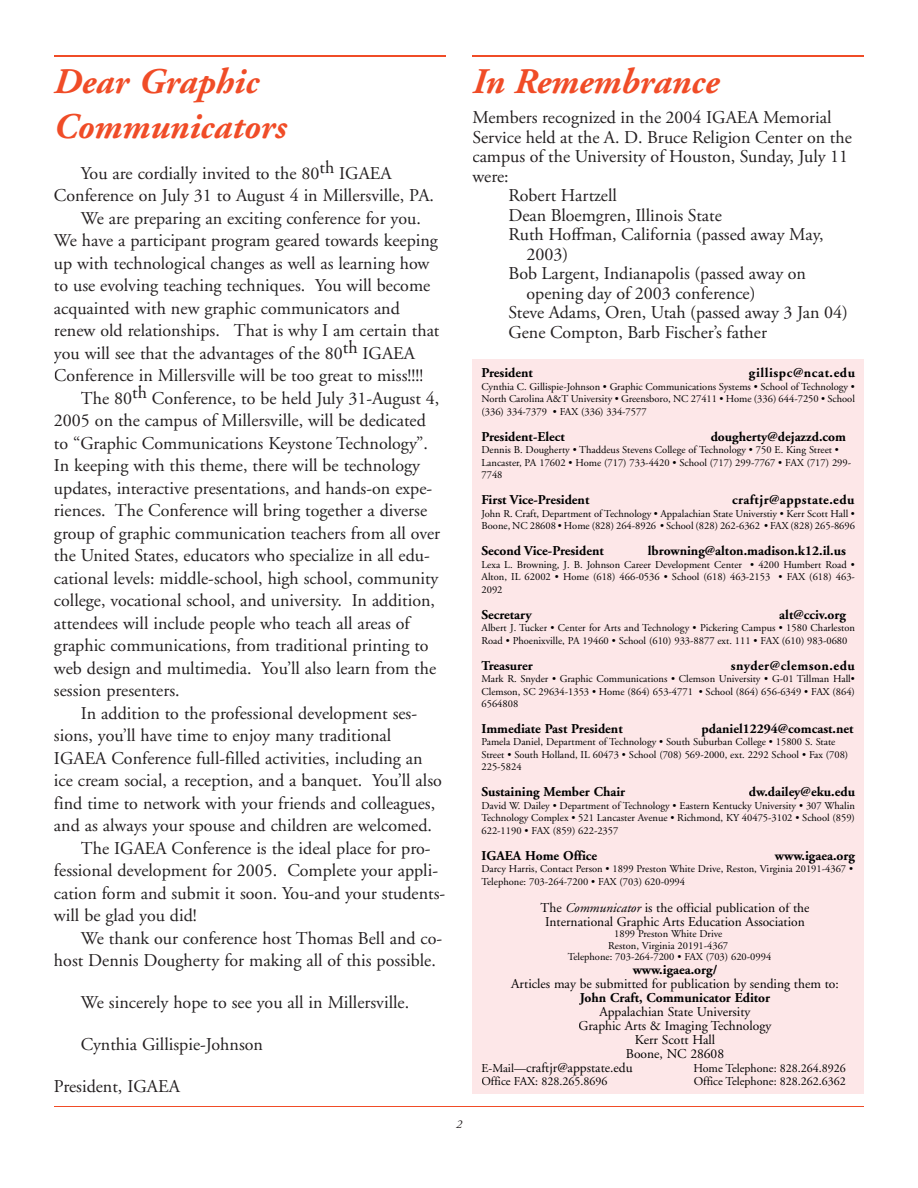
<style>
.page{position:relative;width:918px;height:1188px;background:#fff}
.page>*{position:absolute;margin:0;border:0;box-sizing:border-box;transform-origin:0 0}
.t1{font:italic 700 36px/45px "Adobe Garamond";color:#f04c27}
.t2{font:18px "Adobe Garamond";color:#231f20}
.t3{font:18px "Adobe Garamond Pro";color:#231f20}
.t4{font:700 13.5px "Adobe Garamond";color:#000}
.t5{font:13.5px/14.1px "Adobe Garamond";color:#000;text-align:center}
.t6{font:700 13.5px "Adobe Garamond";letter-spacing:.04em;color:#000}
.t7{font:700 13.5px "Adobe Garamond";letter-spacing:.035em;color:#000}
.t8{font:12px "Adobe Garamond";color:#000}
.t9{font:italic 12px "Adobe Garamond";color:#231f20}
.t10{font:10.5px/12.5px "Adobe Garamond";color:#000}
.s1{font-style:italic}
.s2{font-size:12px}
</style>
<div class="page">
<hr style="left:54px;top:1107px;width:810px;height:1px;background:#f04c27">
<hr style="left:54px;top:56px;width:392px;height:1px;background:#f04c27">
<hr style="left:473px;top:56px;width:391px;height:1px;background:#f04c27">
<div style="left:472px;top:359px;width:392px;height:735px;background:#fde7e8"></div>
<h1 class="t1" style="left:54px;top:60px;width:234px">Dear Graphic<br>Communicators</h1>
<p class="t2" style="left:81px;top:164px;width:312px">You are cordially invited to the 80th IGAEA</p>
<p class="t2" style="left:54px;top:186px;width:382px">Conference on July 31 to August 4 in Millersville, PA.</p>
<p class="t2" style="left:81px;top:209px;width:341px">We are preparing an exciting conference for you.</p>
<p class="t2" style="left:54px;top:231px;width:385px">We have a participant program geared towards keeping</p>
<p class="t2" style="left:54px;top:254px;width:377px">up with technological changes as well as learning how</p>
<p class="t2" style="left:54px;top:276px;width:378px">to use evolving teaching techniques. You will become</p>
<p class="t2" style="left:54px;top:299px;width:347px">acquainted with new graphic communicators and</p>
<p class="t2" style="left:54px;top:321px;width:387px">renew old relationships. That is why I am certain that</p>
<p class="t2" style="left:54px;top:344px;width:363px">you will see that the advantages of the 80th IGAEA</p>
<p class="t2" style="left:54px;top:366px;width:371px">Conference in Millersville will be too great to miss!!!!</p>
<p class="t2" style="left:81px;top:389px;width:360px">The 80th Conference, to be held July 31-August 4,</p>
<p class="t2" style="left:54px;top:411px;width:373px">2005 on the campus of Millersville, will be dedicated</p>
<p class="t2" style="left:54px;top:434px;width:375px">to “Graphic Communications Keystone Technology”.</p>
<p class="t2" style="left:54px;top:456px;width:368px">In keeping with this theme, there will be technology</p>
<p class="t2" style="left:54px;top:479px;width:380px">updates, interactive presentations, and hands-on expe-</p>
<p class="t2" style="left:54px;top:501px;width:375px">riences. The Conference will bring together a diverse</p>
<p class="t2" style="left:54px;top:524px;width:388px">group of graphic communication teachers from all over</p>
<p class="t2" style="left:54px;top:546px;width:377px">the United States, educators who specialize in all edu-</p>
<p class="t2" style="left:54px;top:569px;width:386px">cational levels: middle-school, high school, community</p>
<p class="t2" style="left:54px;top:591px;width:383px">college, vocational school, and university. In addition,</p>
<p class="t2" style="left:54px;top:614px;width:357px">attendees will include people who teach all areas of</p>
<p class="t2" style="left:54px;top:636px;width:376px">graphic communications, from traditional printing to</p>
<p class="t2" style="left:54px;top:659px;width:384px">web design and multimedia. You’ll also learn from the</p>
<p class="t2" style="left:54px;top:681px;width:127px">session presenters.</p>
<p class="t2" style="left:81px;top:704px;width:338px">In addition to the professional development ses-</p>
<p class="t2" style="left:54px;top:726px;width:339px">sions, you’ll have time to enjoy many traditional</p>
<p class="t2" style="left:54px;top:749px;width:370px">IGAEA Conference full-filled activities, including an</p>
<p class="t2" style="left:54px;top:771px;width:389px">ice cream social, a reception, and a banquet. You’ll also</p>
<p class="t2" style="left:54px;top:794px;width:383px">find time to network with your friends and colleagues,</p>
<p class="t2" style="left:54px;top:816px;width:380px">and as always your spouse and children are welcomed.</p>
<p class="t2" style="left:81px;top:839px;width:351px">The IGAEA Conference is the ideal place for pro-</p>
<p class="t2" style="left:54px;top:861px;width:386px">fessional development for 2005. Complete your appli-</p>
<p class="t2" style="left:54px;top:884px;width:393px">cation form and submit it soon. You-and your students-</p>
<p class="t2" style="left:54px;top:906px;width:144px">will be glad you did!</p>
<p class="t2" style="left:81px;top:929px;width:363px">We thank our conference host Thomas Bell and co-</p>
<p class="t2" style="left:54px;top:951px;width:383px">host Dennis Dougherty for making all of this possible.</p>
<p class="t2" style="left:81px;top:993px;width:330px">We sincerely hope to see you all in Millersville.</p>
<p class="t2" style="left:81px;top:1035px;width:184px">Cynthia Gillispie-Johnson</p>
<p class="t2" style="left:54px;top:1077px;width:127px">President, IGAEA</p>
<h1 class="t1" style="left:473px;top:60px;width:248px">In Remembrance</h1>
<p class="t3" style="left:473px;top:107px;width:360px">Members recognized in the 2004 IGAEA Memorial</p>
<p class="t3" style="left:473px;top:126px;width:381px">Service held at the A. D. Bruce Religion Center on the</p>
<p class="t3" style="left:473px;top:146px;width:377px">campus of the University of Houston, Sunday, July 11</p>
<p class="t3" style="left:473px;top:165px;width:38px">were:</p>
<p class="t3" style="left:509px;top:185px;width:110px">Robert Hartzell</p>
<p class="t3" style="left:509px;top:204px;width:215px">Dean Bloemgren, Illinois State</p>
<p class="t3" style="left:509px;top:224px;width:317px">Ruth Hoffman, California (passed away May,</p>
<p class="t3" style="left:527px;top:243px;width:43px">2003)</p>
<p class="t3" style="left:509px;top:263px;width:299px">Bob Largent, Indianapolis (passed away on</p>
<p class="t3" style="left:527px;top:282px;width:231px">opening day of 2003 conference)</p>
<p class="t3" style="left:509px;top:302px;width:341px">Steve Adams, Oren, Utah (passed away 3 Jan 04)</p>
<p class="t3" style="left:509px;top:321px;width:260px">Gene Compton, Barb Fischer’s father</p>
<p class="t4" style="left:482px;top:366px;width:53px">President</p>
<p class="t6" style="left:749px;top:366px;width:108px">gillispc@ncat.edu</p>
<p class="t10" style="left:482px;top:381px;width:375px;text-align:justify">Cynthia C. Gillispie-Johnson • Graphic Communications Systems • School of Technology • North Carolina A&amp;T University • Greensboro, NC 27411 • Home (336) 644-7250 • School (336) 334-7379 • FAX (336) 334-7577</p>
<p class="t4" style="left:482px;top:429px;width:85px">President-Elect</p>
<p class="t4" style="left:711px;top:429px;width:137px">dougherty@dejazzd.com</p>
<p class="t10" style="left:482px;top:444px;width:371px">Dennis B. Dougherty • Thaddeus Stevens College of Technology • 750 E. King Street •<br>Lancaster, PA 17602 • Home (717) 733-4420 • School (717) 299-7767 • FAX (717) 299-<br>7748</p>
<p class="t4" style="left:482px;top:493px;width:109px">First Vice-President</p>
<p class="t7" style="left:732px;top:493px;width:124px">craftjr@appstate.edu</p>
<p class="t10" style="left:482px;top:507px;width:375px">John R. Craft, Department of Technology • Appalachian State Universtiy • Kerr Scott Hall •<br>Boone, NC 28608 • Home (828) 264-8926 • School (828) 262-6362 • FAX (828) 265-8696</p>
<p class="t4" style="left:482px;top:544px;width:124px">Second Vice-President</p>
<p class="t4" style="left:648px;top:544px;width:200px">lbrowning@alton.madison.k12.il.us</p>
<p class="t10" style="left:482px;top:558px;width:375px;text-align:justify">Lexa L. Browning, J. B. Johnson Career Development Center • 4200 Humbert Road • Alton, IL 62002 • Home (618) 466-0536 • School (618) 463-2153 • FAX (618) 463- 2092</p>
<p class="t4" style="left:482px;top:607px;width:52px">Secretary</p>
<p class="t4" style="left:779px;top:607px;width:68px">alt@cciv.org</p>
<p class="t10" style="left:482px;top:622px;width:375px">Albert J. Tucker • Center for Arts and Technology • Pickering Campus • 1580 Charleston<br>Road • Phoenixville, PA 19460 • School (610) 933-8877 ext. 111 • FAX (610) 983-0680</p>
<p class="t4" style="left:482px;top:658px;width:53px">Treasurer</p>
<p class="t6" style="left:736px;top:658px;width:120px">nyder@clemson.edu</p>
<p class="t10" style="left:482px;top:673px;width:375px;text-align:justify">Mark R. Snyder • Graphic Communications • Clemson University • G-01 Tillman Hall• Clemson, SC 29634-1353 • Home (864) 653-4771 • School (864) 656-6349 • FAX (864)<br>6564808</p>
<p class="t4" style="left:482px;top:721px;width:143px">Immediate Past President</p>
<p class="t4" style="left:702px;top:721px;width:153px">pdaniel12294@comcast.net</p>
<p class="t10" style="left:482px;top:736px;width:368px">Pamela Daniel, De part ment of Tech nol o gy • South Suburban College • 15800 S. State<br>Street • South Holland, IL 60473 • School (708) 569-2000, ext. 2292 School • Fax (708)<br>225-5824</p>
<p class="t4" style="left:482px;top:785px;width:145px">Sustaining Member Chair</p>
<p class="t4" style="left:749px;top:785px;width:108px">dw.dailey@eku.edu</p>
<p class="t10" style="left:482px;top:800px;width:375px;text-align:justify">David W. Dailey • Department of Technology • Eastern Kentucky University • 307 Whalin Technology Complex • 521 Lancaster Avenue • Richmond, KY 40475-3102 • School (859)<br>622-1190 • FAX (859) 622-2357</p>
<p class="t4" style="left:482px;top:848px;width:117px">IGAEA Home Office</p>
<p class="t4" style="left:775px;top:848px;width:82px">www.igaea.org</p>
<p class="t10" style="left:482px;top:863px;width:373px">Darcy Harris, Contact Person • 1899 Preston White Drive, Reston, Virginia 20191-4367 •<br>Telephone: 703-264-7200 • FAX (703) 620-0994</p>
<p class="t5" style="left:541px;top:901px;width:270px">The <span class="s1">Communicator</span> is the official publication of the<br>International Graphic Arts Education Association</p>
<p class="t10" style="left:568px;top:929px;width:205px;line-height:11.1px;text-align:center">1899 Preston White Drive<br>Reston, Virginia 20191-4367<br>Telephone: 703-264-7200 • FAX (703) 620-0994</p>
<p class="t4" style="left:633px;top:962px;width:86px">www.igaea.org/</p>
<p class="t5" style="left:511px;top:977px;width:329px">Articles may be submitted for publication by sending them to:</p>
<p class="t4" style="left:580px;top:990px;width:192px">John Craft, Communicator Editor</p>
<p class="t5" style="left:600px;top:1005px;width:152px">Appalachian State University</p>
<p class="t5" style="left:579px;top:1019px;width:194px">Graphic Arts &amp; Imaging Technology</p>
<p class="t5" style="left:635px;top:1033px;width:82px">Kerr Scott Hall</p>
<p class="t5" style="left:626px;top:1047px;width:100px">Boone, NC 28608</p>
<p class="t5" style="left:482px;top:1061px;width:153px"><span class="s2">E-Mail—</span>craftjr@appstate.edu</p>
<p class="t8" style="left:693px;top:1062px;width:154px">Home Telephone: 828.264.8926</p>
<p class="t8" style="left:482px;top:1074px;width:127px">Office FAX: 828.265.8696</p>
<p class="t8" style="left:694px;top:1074px;width:154px">Office Telephone: 828.262.6362</p>
<p class="t9" style="left:456px;top:1117px;width:7px">2</p>
</div>
